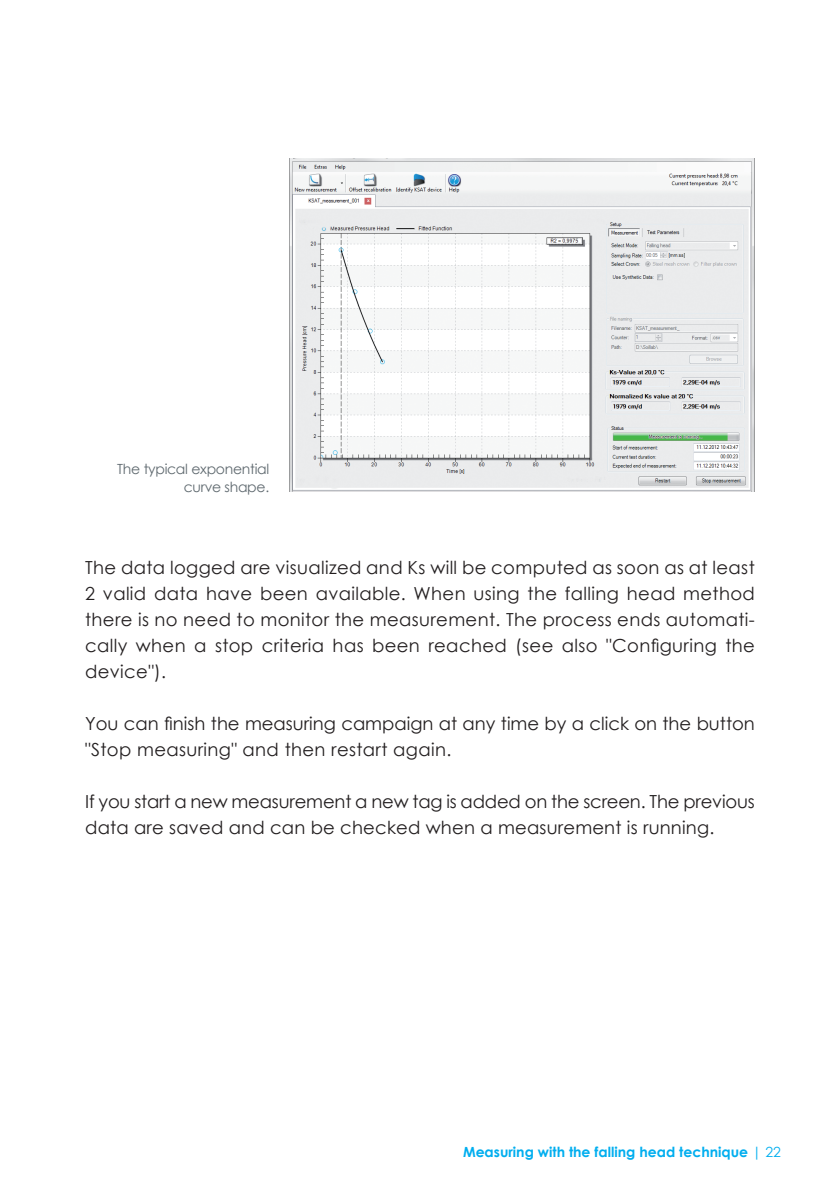
<style>
.page{position:relative;width:840px;height:1191px;background:#fff}
.page>*{position:absolute;margin:0;border:0;box-sizing:border-box;transform-origin:0 0}
.t1{font:18px/26px "Century Gothic";letter-spacing:.01em;color:#231f20;text-align:justify}
.t2{font:18px/26px "Century Gothic";letter-spacing:-.01em;color:#231f20}
.t3{font:700 14px "Century Gothic";color:#00aeef}
.t4{font:14px/18px "Century Gothic";letter-spacing:-.02em;color:#5f696f;text-align:right}
.s1{font-weight:400}
</style>
<div class="page">
<img style="left:289px;top:158px;width:465px;height:334px">
<p class="t4" style="left:117px;top:459px;width:153px">The typical exponential curve shape.</p>
<p class="t1" style="left:85px;top:554px;width:671px">The data logged are visualized and Ks will be computed as soon as at least 2 valid data have been available. When using the falling head method there is no need to monitor the measurement. The process ends automati&shy;cally when a stop criteria has been reached (see also "Configuring the device").</p>
<p class="t1" style="left:85px;top:710px;width:671px">You can finish the measuring campaign at any time by a click on the button "Stop measuring" and then restart again.</p>
<p class="t2" style="left:85px;top:788px;width:670px">If you start a new measurement a new tag is added on the screen. The previous data are saved and can be checked when a measurement is running.</p>
<p class="t3" style="left:463px;top:1141px;width:319px">Measuring with the falling head technique <span class="s1">| 22</span></p>
</div>
